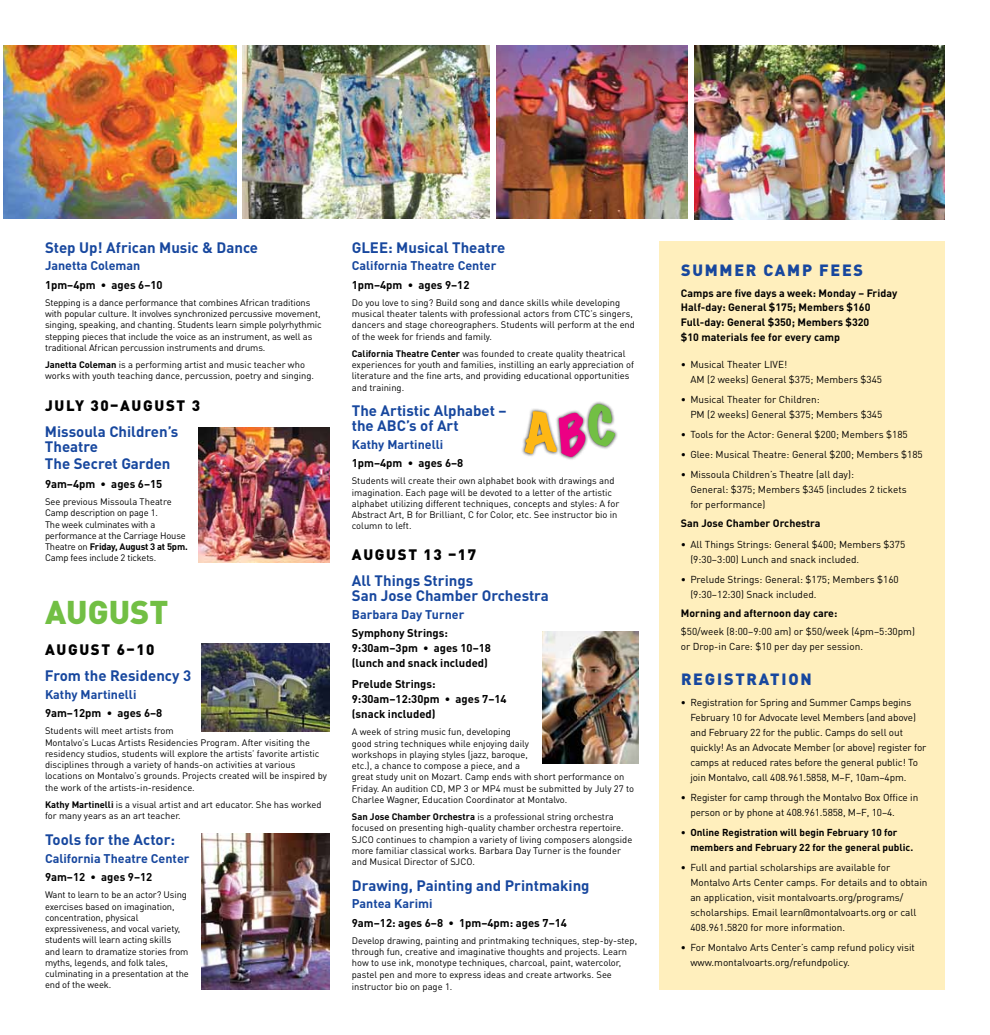
<style>
.page{position:relative;width:990px;height:1035px;background:#fff}
.page>*{position:absolute;margin:0;border:0;box-sizing:border-box;transform-origin:0 0}
.t1{font:900 32.5px "DINOT";color:#72bf44}
.t2{font:900 16.12px "DINOT";letter-spacing:.11em;color:#17479e}
.t3{font:700 15px/15px "DINOT";color:#17479e}
.t4{font:900 15px "DINOT";letter-spacing:.105em;color:#000}
.t5{font:700 12.5px "DINOT";color:#17479e}
.t6{font:700 11.25px/15px "DINOT";color:#000}
.t7{font:700 10.62px/14.8px "DINOT";color:#000}
.t8{font:10px/15px "DINOT";color:#000}
.t9{font:700 10px/15px "DINOT";color:#000}
.t10{font:9.38px/11.2px "DINOT";color:#000}
.t11{font:9.38px/11.2px "DINOT";letter-spacing:-.02em;color:#000}
.s1{font-weight:700}
.s2{font-weight:500}
</style>
<div class="page">
<div style="left:660px;top:242px;width:285px;height:748px;background:#ffefbd"></div>
<img style="left:694px;top:46px;width:251px;height:173px">
<img style="left:202px;top:834px;width:127px;height:156px">
<img style="left:543px;top:631px;width:95px;height:133px">
<img style="left:199px;top:428px;width:130px;height:134px">
<img style="left:496px;top:46px;width:192px;height:173px">
<img style="left:243px;top:46px;width:247px;height:173px">
<img style="left:3px;top:45px;width:233px;height:174px">
<div style="left:521px;top:400px;width:98px;height:61px;background:#000;opacity:.9"></div>
<svg style="left:525px;top:404px;width:90px;height:53px"></svg>
<img style="left:202px;top:643px;width:127px;height:88px">
<h3 class="t3" style="left:45px;top:239px;width:215px">Step Up! African Music &amp; Dance</h3>
<h3 class="t5" style="left:45px;top:257px;width:97px">Janetta Coleman</h3>
<p class="t6" style="left:45px;top:277px;width:119px">1pm–4pm • ages 6–10</p>
<p class="t10" style="left:45px;top:297px;width:278px">Stepping is a dance performance that combines African traditions with popular culture. It involves synchronized percussive movement, singing, speaking, and chanting. Students learn simple polyrhythmic stepping pieces that include the voice as an instrument, as well as traditional African percussion instruments and drums.</p>
<p class="t10" style="left:45px;top:359px;width:271px"><span class="s1">Janetta Coleman</span> is a performing artist and music teacher who works with youth teaching dance, percussion, poetry and singing.</p>
<h3 class="t4" style="left:45px;top:395px;width:87px">JULY 30–AUGU</h3>
<h3 class="t4" style="left:166px;top:395px;width:36px">ST 3</h3>
<h3 class="t3" style="left:45px;top:423px;width:135px">Missoula Children’s<br>Theatre</h3>
<h3 class="t3" style="left:45px;top:456px;width:127px">The Secret Garden</h3>
<p class="t6" style="left:45px;top:476px;width:119px">9am–4pm • ages 6–15</p>
<p class="t11" style="left:45px;top:496px;width:144px">See previous Missoula Theatre<br>Camp description on page 1.<br>The week culminates with a performance at the Carriage House<br>Theatre on <span class="s1">Friday, August 3 at 5pm.<br></span>Camp fees include 2 tickets.</p>
<h1 class="t1" style="left:45px;top:590px;width:22px">AUGU</h1>
<h1 class="t1" style="left:130px;top:590px;width:38px">ST</h1>
<h3 class="t4" style="left:45px;top:639px;width:12px">AUGU</h3>
<h3 class="t4" style="left:91px;top:639px;width:65px">ST 6–10</h3>
<h3 class="t3" style="left:45px;top:668px;width:148px">From the Residency 3</h3>
<h3 class="t5" style="left:45px;top:686px;width:93px">Kathy Martinelli</h3>
<p class="t6" style="left:45px;top:705px;width:119px">9am–12pm • ages 6–8</p>
<p class="t10" style="left:45px;top:725px;width:284px">Students will meet artists from<br>Montalvo’s Lucas Artists Residencies Program. After visiting the residency studios, students will explore the artists’ favorite artistic disciplines through a variety of hands-on activities at various locations on Montalvo’s grounds. Projects created will be inspired by the work of the artists-in-residence.</p>
<p class="t10" style="left:45px;top:798px;width:278px"><span class="s1">Kathy Martinelli</span> is a visual artist and art educator. She has worked for many years as an art teacher.</p>
<h3 class="t3" style="left:45px;top:832px;width:132px">Tools for the Actor:</h3>
<h3 class="t5" style="left:45px;top:850px;width:146px">California Theatre Center</h3>
<p class="t6" style="left:45px;top:869px;width:109px">9am–12 • ages 9–12</p>
<p class="t10" style="left:45px;top:889px;width:145px">Want to learn to be an actor? Using exercises based on imagination, concentration, physical expressiveness, and vocal variety, students will learn acting skills<br>and learn to dramatize stories from myths, legends, and folk tales, culminating in a presentation at the end of the week.</p>
<h3 class="t3" style="left:352px;top:239px;width:155px">GLEE: Musical Theatre</h3>
<h3 class="t5" style="left:352px;top:257px;width:146px">California Theatre Center</h3>
<p class="t6" style="left:352px;top:277px;width:119px">1pm–4pm • ages 9–12</p>
<p class="t10" style="left:352px;top:297px;width:285px">Do you love to sing? Build song and dance skills while developing musical theater talents with professional actors from CTC’s singers, dancers and stage choreographers. Students will perform at the end of the week for friends and family.</p>
<p class="t10" style="left:352px;top:347px;width:284px"><span class="s1">California Theatre Center</span> was founded to create quality theatrical experiences for youth and families, instilling an early appreciation of literature and the fine arts, and providing educational opportunities and training.</p>
<h3 class="t3" style="left:352px;top:403px;width:156px">The Artistic Alphabet – the ABC’s of Art</h3>
<h3 class="t5" style="left:352px;top:436px;width:93px">Kathy Martinelli</h3>
<p class="t6" style="left:352px;top:455px;width:113px">1pm–4pm • ages 6–8</p>
<p class="t10" style="left:352px;top:475px;width:269px">Students will create their own alphabet book with drawings and imagination. Each page will be devoted to a letter of the artistic alphabet utilizing different techniques, concepts and styles: A for Abstract Art, B for Brilliant, C for Color, etc. See instructor bio in column to left.</p>
<h3 class="t4" style="left:352px;top:544px;width:12px">AUGU</h3>
<h3 class="t4" style="left:398px;top:544px;width:80px">ST 13 –17</h3>
<h3 class="t3" style="left:352px;top:573px;width:199px">All Things Strings<br>San Jose Chamber Orchestra</h3>
<h3 class="t5" style="left:352px;top:606px;width:114px">Barbara Day Turner</h3>
<p class="t6" style="left:352px;top:625px;width:141px">Symphony Strings:<br>9:30am–3pm • ages 10–18 (lunch and snack included)</p>
<p class="t6" style="left:352px;top:676px;width:156px">Prelude Strings:<br>9:30am–12:30pm • ages 7–14 (snack included)</p>
<p class="t10" style="left:352px;top:726px;width:284px">A week of string music fun, developing<br>good string techniques while enjoying daily<br>workshops in playing styles (jazz, baroque,<br>etc.), a chance to compose a piece, and a<br>great study unit on Mozart. Camp ends with short performance on Friday. An audition CD, MP 3 or MP4 must be submitted by July 27 to Charlee Wagner, Education Coordinator at Montalvo.</p>
<p class="t10" style="left:352px;top:811px;width:282px"><span class="s1">San Jose Chamber Orchestra</span> is a professional string orchestra focused on presenting high-quality chamber orchestra repertoire.<br>SJCO continues to champion a variety of living composers alongside more familiar classical works. Barbara Day Turner is the founder and Musical Director of SJCO.</p>
<h3 class="t3" style="left:352px;top:877px;width:239px">Drawing, Painting and Printmaking</h3>
<h3 class="t5" style="left:352px;top:895px;width:82px">Pantea Karimi</h3>
<p class="t6" style="left:352px;top:915px;width:217px">9am–12: ages 6–8 • 1pm–4pm: ages 7–14</p>
<p class="t10" style="left:352px;top:934px;width:287px">Develop drawing, painting and printmaking techniques, step-by-step, through fun, creative and imaginative thoughts and projects. Learn how to use ink, monotype techniques, charcoal, paint, watercolor, pastel pen and more to express ideas and create artworks. See instructor bio on page 1.</p>
<h2 class="t2" style="left:681px;top:259px;width:25px">SUMMER</h2>
<h2 class="t2" style="left:763px;top:259px;width:25px">CAMP</h2>
<h2 class="t2" style="left:819px;top:259px;width:12px">FEE</h2>
<h2 class="t2" style="left:854px;top:259px;width:11px">S</h2>
<p class="t7" style="left:681px;top:285px;width:218px">Camps are five days a week: Monday – Friday Half-day: General $175; Members $160<br>Full-day: General $350; Members $320<br>$10 materials fee for every camp</p>
<p class="t8" style="left:690px;top:357px;width:193px;text-indent:-9px">• Musical Theater LIVE!<br>AM (2 weeks) General $375; Members $345</p>
<p class="t8" style="left:690px;top:392px;width:194px;text-indent:-9px">• Musical Theater for Children:<br>PM (2 weeks) General $375; Members $345</p>
<p class="t8" style="left:681px;top:427px;width:228px">• Tools for the Actor: General $200; Members $185</p>
<p class="t8" style="left:681px;top:447px;width:243px">• Glee: Musical Theatre: General $200; Members $185</p>
<p class="t8" style="left:690px;top:467px;width:218px;text-indent:-9px">• Missoula Children’s Theatre (all day):<br>General: $375; Members $345 (includes 2 tickets for performance)</p>
<p class="t7" style="left:681px;top:515px;width:141px">San Jose Chamber Orchestra</p>
<p class="t8" style="left:690px;top:536px;width:216px;text-indent:-9px">• All Things Strings: General $400; Members $375 (9:30–3:00) Lunch and snack included.</p>
<p class="t8" style="left:690px;top:571px;width:210px;text-indent:-9px">• Prelude Strings: General: $175; Members $160 (9:30–12:30) Snack included.</p>
<p class="t7" style="left:681px;top:605px;width:158px">Morning and afternoon day care:</p>
<p class="t8" style="left:681px;top:624px;width:236px">$50/week (8:00–9:00 am) or $50/week (4pm–5:30pm) or Drop-in Care: $10 per day per session.</p>
<h2 class="t2" style="left:681px;top:668px;width:132px">REGISTRATION</h2>
<p class="t8" style="left:690px;top:695px;width:238px;text-indent:-9px"><span class="s2">•</span> Registration for Spring and Summer Camps begins February 10 for Advocate level Members (and above) and February 22 for the public. Camps do sell out quickly! As an Advocate Member (or above) register for camps at reduced rates before the general public! To join Montalvo, call 408.961.5858, M–F, 10am–4pm.</p>
<p class="t8" style="left:690px;top:790px;width:229px;text-indent:-9px"><span class="s2">•</span> Register for camp through the Montalvo Box Office in person or by phone at 408.961.5858, M–F, 10–4.</p>
<p class="t9" style="left:690px;top:825px;width:224px;text-indent:-9px"><span class="s2">•</span> Online Registration will begin February 10 for members and February 22 for the general public.</p>
<p class="t8" style="left:690px;top:860px;width:239px;text-indent:-9px"><span class="s2">•</span> Full and partial scholarships are available for Montalvo Arts Center camps. For details and to obtain an application, visit montalvoarts.org/programs/ scholarships. Email learn@montalvoarts.org or call 408.961.5820 for more information.</p>
<p class="t8" style="left:690px;top:940px;width:226px;text-indent:-9px"><span class="s2">•</span> For Montalvo Arts Center’s camp refund policy visit www.montalvoarts.org/refundpolicy.</p>
</div>
